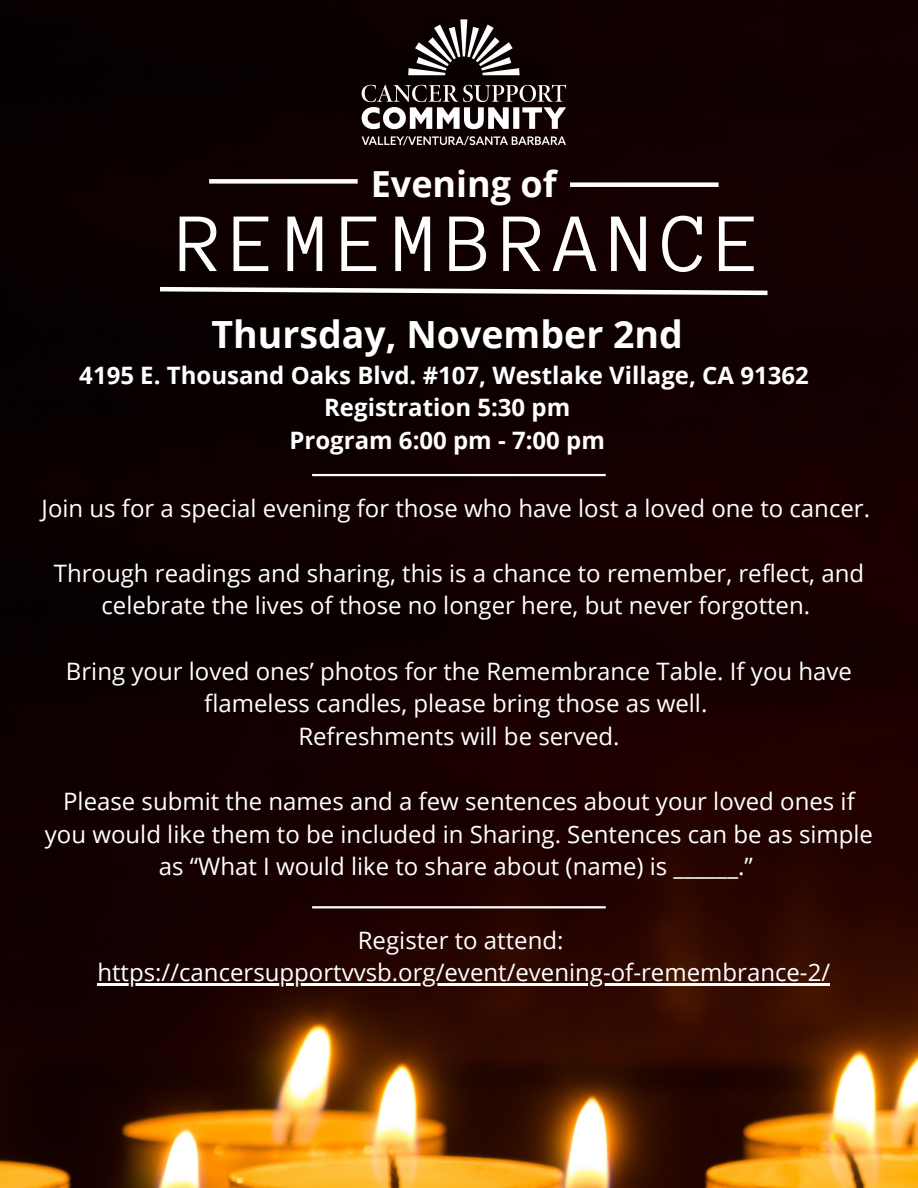
<style>
.page{position:relative;width:918px;height:1188px;background:#fff}
.page>*{position:absolute;margin:0;border:0;box-sizing:border-box;transform-origin:0 0}
.t1{font:85.5px "Anonymous Pro";letter-spacing:.085em;color:#fff}
.t2{font:700 37.5px "Open Sans";color:#fff}
.t3{font:700 36px "Open Sans";color:#fff}
.t4{font:24px/32.7px "Open Sans";color:#fff;text-align:center}
.t5{font:700 24px "Open Sans";color:#fff}
</style>
<div class="page">
<img style="left:0;top:0;width:918px;height:1188px">
<svg style="left:155px;top:285px;width:617px;height:12px"></svg>
<div style="left:209px;top:179px;width:149px;height:5px;background:#fff"></div>
<img style="left:359px;top:18px;width:210px;height:130px">
<hr style="left:97px;top:984px;width:733px;height:2px;background:#fff">
<hr style="left:312px;top:474px;width:294px;height:2px;background:#fff">
<hr style="left:312px;top:906px;width:294px;height:2px;background:#fff">
<div style="left:570px;top:182px;width:149px;height:5px;background:#fff"></div>
<p class="t3" style="left:371px;top:159px;width:188px">Evening of</p>
<p class="t1" style="left:178px;top:201px;width:587px">REMEMBRANCE</p>
<p class="t2" style="left:211px;top:308px;width:473px">Thursday, November 2nd</p>
<p class="t5" style="left:79px;top:358px;width:731px">4195 E. Thousand Oaks Blvd. #107, Westlake Village, CA 91362</p>
<p class="t5" style="left:324px;top:391px;width:248px">Registration 5:30 pm</p>
<p class="t5" style="left:289px;top:423px;width:317px">Program 6:00 pm - 7:00 pm</p>
<p class="t4" style="left:42px;top:491px;width:830px">Join us for a special evening for those who have lost a loved one to cancer.</p>
<p class="t4" style="left:54px;top:556px;width:812px">Through readings and sharing, this is a chance to remember, reflect, and celebrate the lives of those no longer here, but never forgotten.</p>
<p class="t4" style="left:66px;top:654px;width:788px">Bring your loved ones’ photos for the Remembrance Table. If you have flameless candles, please bring those as well.</p>
<p class="t4" style="left:298px;top:719px;width:323px">Refreshments will be served.</p>
<p class="t4" style="left:45px;top:784px;width:830px">Please submit the names and a few sentences about your loved ones if you would like them to be included in Sharing. Sentences can be as simple as “What I would like to share about (name) is ______.”</p>
<p class="t4" style="left:358px;top:923px;width:207px">Register to attend:</p>
<p class="t4" style="left:97px;top:956px;width:734px">https://cancersupportvvsb.org/event/evening-of-remembrance-2/</p>
</div>
